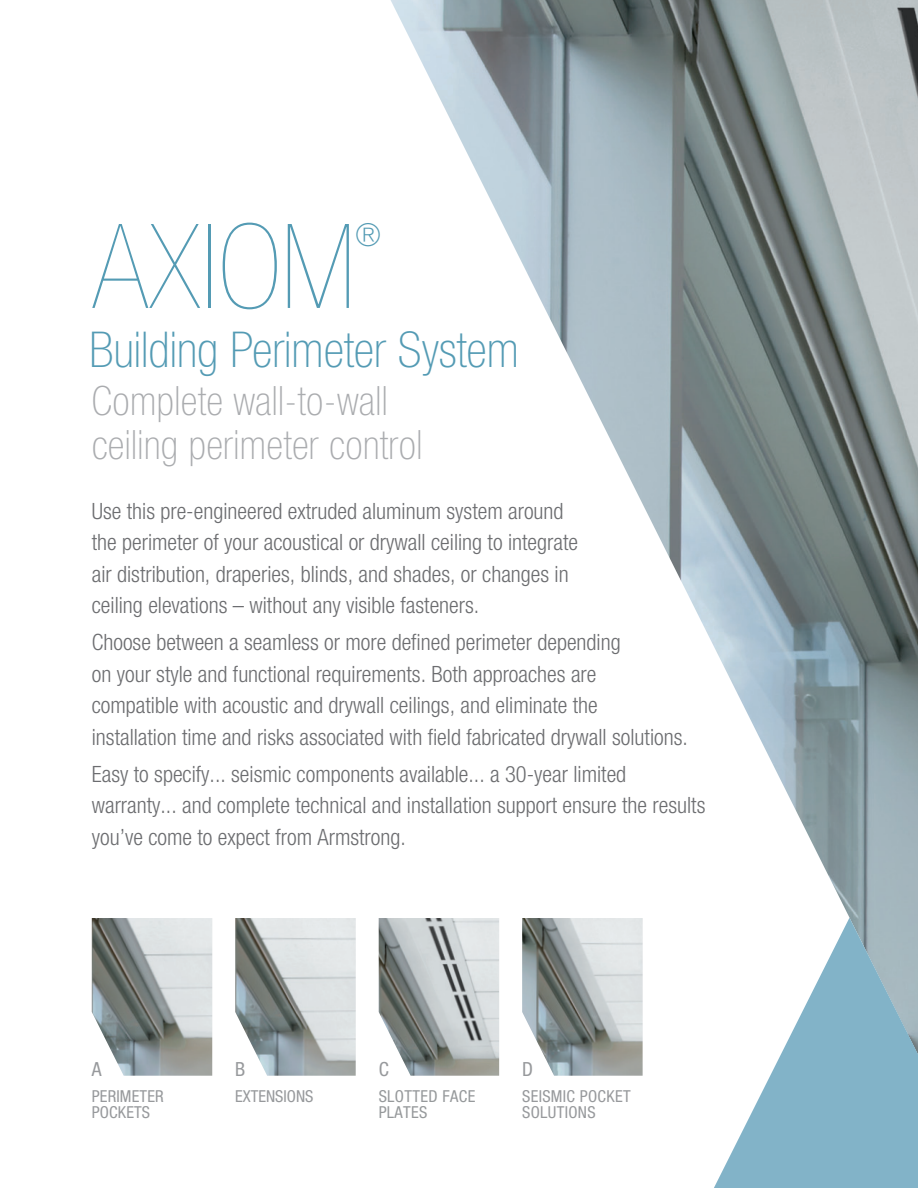
<style>
.page{position:relative;width:918px;height:1188px;background:#fff}
.page>*{position:absolute;margin:0;border:0;box-sizing:border-box;transform-origin:0 0}
.t1{font:200 condensed 117.6px "Helvetica Neue LT Std";color:#549bb4}
.t2{font:100 condensed 49.5px "Helvetica Neue LT Std";color:#549bb4}
.t3{font:100 condensed 40.5px/43.5px "Helvetica Neue LT Std";letter-spacing:.01em;color:#aaacaf}
.t4{font:100 condensed 31.8px "Helvetica Neue LT Std";color:#549bb4}
.t5{font:300 condensed 22.5px/31.5px "Helvetica Neue LT Std";color:#6c6d70}
.bullet_copy_text{font:condensed 19.5px "Helvetica Neue LT Std";color:#97999c}
.t6{font:condensed 16.5px/16.5px "Helvetica Neue LT Std";letter-spacing:.01em;color:#97999c}
.bullet_copy_text-2{font:condensed 16.5px/16.5px "Helvetica Neue LT Std";letter-spacing:.02em;color:#96999b}
</style>
<div class="page">
<img style="left:544px;top:1055px;width:99px;height:21px">
<img style="left:379px;top:918px;width:120px;height:158px">
<img style="left:235px;top:918px;width:121px;height:158px">
<img style="left:92px;top:918px;width:120px;height:158px">
<img style="left:391px;top:0;width:527px;height:1055px">
<svg style="left:714px;top:918px;width:204px;height:270px;fill:#82b3c8"></svg>
<p class="t1" style="left:92px;top:202px;width:265px">AXIOM</p>
<p class="t4" style="left:355px;top:217px;width:27px">®</p>
<p class="t2" style="left:89px;top:322px;width:431px">Building Perimeter System</p>
<p class="t3" style="left:92px;top:379px;width:332px">Complete wall-to-wall ceiling perimeter control</p>
<p class="t5" style="left:92px;top:495px;width:488px">Use this pre-engineered extruded aluminum system around the perimeter of your acoustical or drywall ceiling to integrate air distribution, draperies, blinds, and shades, or changes in ceiling elevations – without any visible fasteners.</p>
<p class="t5" style="left:92px;top:626px;width:598px">Choose between a seamless or more defined perimeter depending<br>on your style and functional requirements. Both approaches are compatible with acoustic and drywall ceilings, and eliminate the installation time and risks associated with field fabricated drywall solutions.</p>
<p class="t5" style="left:92px;top:758px;width:615px">Easy to specify... seismic components available... a 30-year limited warranty... and complete technical and installation support ensure the results you’ve come to expect from Armstrong.</p>
<p class="bullet_copy_text" style="left:92px;top:1057px;width:11px">A</p>
<p class="bullet_copy_text" style="left:235px;top:1057px;width:12px">B</p>
<p class="bullet_copy_text" style="left:379px;top:1057px;width:12px">C</p>
<p class="bullet_copy_text" style="left:522px;top:1057px;width:12px">D</p>
<p class="t6" style="left:92px;top:1087px;width:73px">PERIMETER<br>POCKETS</p>
<p class="bullet_copy_text-2" style="left:379px;top:1087px;width:98px">SLOTTED FACE<br>PLATES</p>
<p class="t6" style="left:235px;top:1087px;width:80px">EXTENSIONS</p>
<p class="t6" style="left:522px;top:1087px;width:110px">SEISMIC POCKET<br>SOLUTIONS</p>
</div>
